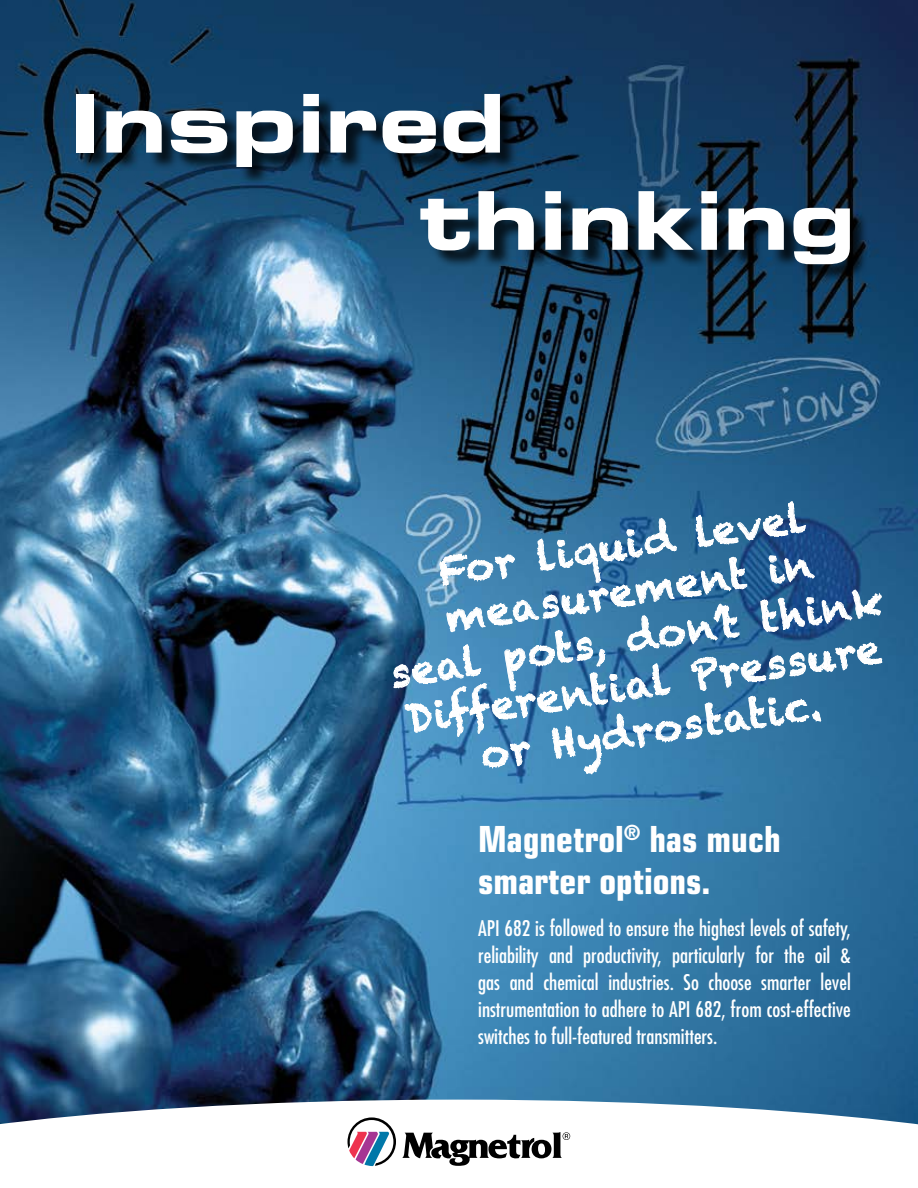
<style>
.page{position:relative;width:918px;height:1188px;background:#fff}
.page>*{position:absolute;margin:0;border:0;box-sizing:border-box;transform-origin:0 0}
.t1{font:81px/97.2px "Eurostile Bold Extended Two";color:#fff}
.t2{font:39px/46.8px "Chalkduster";color:#fff;text-align:center}
.t3{font:700 condensed 36px/42px "Eurostile";color:#fff}
.t4{font:condensed 21px/27px "Futura";color:#fff;text-align:justify}
</style>
<div class="page">
<img style="left:0;top:0;width:918px;height:1100px">
<svg style="left:393px;top:492px;width:490px;height:283px;background:#4a83ac"></svg>
<div style="left:78px;top:96px;width:790px;height:187px;background:#000;opacity:.75"></div>
<svg style="left:0;top:1100px;width:918px;height:67px"></svg>
<svg style="left:348px;top:1117px;width:48px;height:49px"></svg>
<svg style="left:402px;top:1132px;width:168px;height:34px"></svg>
<h1 class="t1" style="left:419px;top:73px;width:438px;text-indent:-350px">Inspired thinking</h1>
<h2 class="t2" style="left:374px;top:556px;width:498px;rotate:-8deg">For liquid level measurement in<br>seal pots, don’t think<br>Differential Pressure or Hydrostatic.</h2>
<h3 class="t3" style="left:478px;top:818px;width:304px">Magnetrol<sup>®</sup> has much smarter options.</h3>
<p class="t4" style="left:478px;top:914px;width:374px">API 682 is followed to ensure the highest levels of safety, reliability and productivity, particularly for the oil &amp; gas and chemical industries. So choose smarter level instrumentation to adhere to API 682, from cost-effective switches to full-featured transmitters.</p>
</div>
